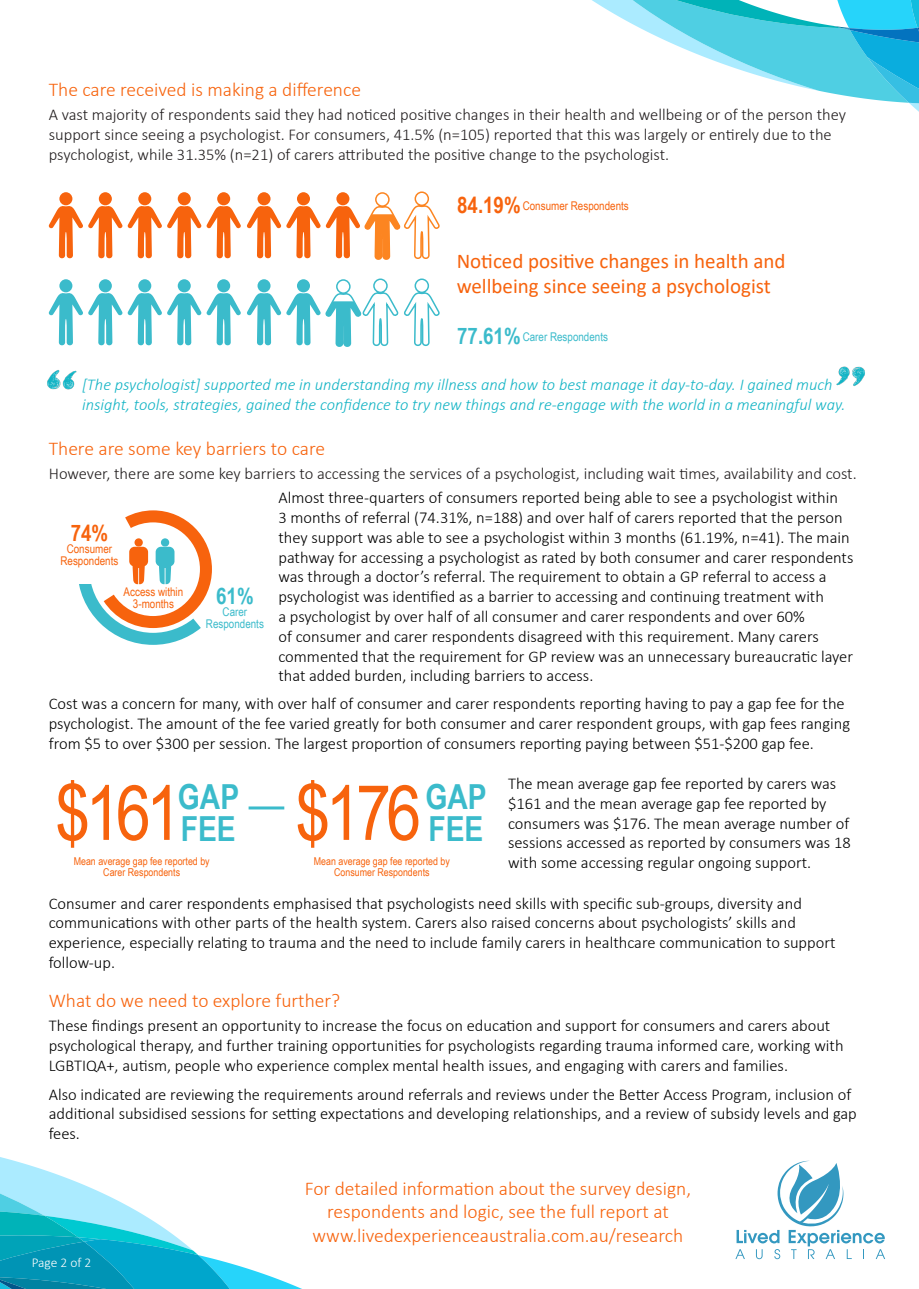
<style>
.page{position:relative;width:919px;height:1289px;background:#fff}
.page>*{position:absolute;margin:0;border:0;box-sizing:border-box;transform-origin:0 0}
.t1{font:76.5px "Arial Narrow";letter-spacing:-.06em;color:#f7630d}
.t2{font:700 34.5px "Arial Narrow";color:#3bbbcb}
.t3{font:700 22.8px "Arial Narrow";color:#3bbbcb}
.t4{font:700 22.8px "Arial Narrow";color:#f7630d}
.t5{font:21px/25.2px "Calibri";color:#f7630d}
.t6{font:300 19.5px/23.4px "Calibri";color:#f7630d;text-align:center}
.t7{font:300 16.5px/19.8px "Calibri";color:#000}
.t8{font:300 16.5px/19.8px "Calibri";color:#231f20}
.t9{font:italic 300 16.5px/19.8px "Calibri";color:#14b4c5}
.t10{font:300 13.5px "Calibri";letter-spacing:-.005em;color:#fff}
.t11{font:12px "Arial Narrow";color:#f7630d}
.t12{font:12px "Arial Narrow";color:#3bbbcb}
.t13{font:10.8px/10.8px "Arial Narrow";color:#f7630d;text-align:center}
</style>
<div class="page">
<svg style="left:592px;top:0;width:326px;height:111px"></svg>
<svg style="left:0;top:1157px;width:300px;height:131px"></svg>
<svg style="left:48px;top:191px;width:392px;height:69px"></svg>
<svg style="left:48px;top:278px;width:392px;height:69px"></svg>
<svg style="left:79px;top:510px;width:133px;height:135px"></svg>
<hr style="left:248px;top:806px;width:36px;height:3px;background:#3bbbcb">
<img style="left:47px;top:370px;width:30px;height:20px">
<img style="left:836px;top:366px;width:29px;height:20px">
<svg style="left:735px;top:1160px;width:150px;height:99px"></svg>
<p class="t6" style="left:49px;top:77px;width:314px">The care received is making a difference</p>
<p class="t8" style="left:49px;top:105px;width:798px">A vast majority of respondents said they had noticed positive changes in their health and wellbeing or of the person they support since seeing a psychologist. For consumers, 41.5% (n=105) reported that this was largely or entirely due to the psychologist, while 31.35% (n=21) of carers attributed the positive change to the psychologist.</p>
<p class="t4" style="left:457px;top:187px;width:65px">84.19%</p>
<p class="t11" style="left:522px;top:196px;width:108px">Consumer Respondents</p>
<p class="t5" style="left:456px;top:247px;width:330px">Noticed positive changes in health and wellbeing since seeing a psychologist</p>
<p class="t3" style="left:457px;top:319px;width:65px">77.61%</p>
<p class="t12" style="left:522px;top:328px;width:87px">Carer Respondents</p>
<p class="t9" style="left:82px;top:375px;width:764px">[The psychologist] supported me in understanding my illness and how to best manage it day-to-day. I gained much insight, tools, strategies, gained the confidence to try new things and re-engage with the world in a meaningful way.</p>
<p class="t6" style="left:49px;top:436px;width:278px">There are some key barriers to care</p>
<p class="t8" style="left:49px;top:463px;width:809px">However, there are some key barriers to accessing the services of a psychologist, including wait times, availability and cost.</p>
<p class="t7" style="left:278px;top:487px;width:576px">Almost three-quarters of consumers reported being able to see a psychologist within<br>3 months of referral (74.31%, n=188) and over half of carers reported that the person they support was able to see a psychologist within 3 months (61.19%, n=41). The main pathway for accessing a psychologist as rated by both consumer and carer respondents was through a doctor’s referral. The requirement to obtain a GP referral to access a psychologist was identified as a barrier to accessing and continuing treatment with<br>a psychologist by over half of all consumer and carer respondents and over 60%<br>of consumer and carer respondents disagreed with this requirement. Many carers commented that the requirement for GP review was an unnecessary bureaucratic layer that added burden, including barriers to access.</p>
<p class="t4" style="left:71px;top:515px;width:39px">74%</p>
<p class="t11" style="left:67px;top:540px;width:47px">Consumer</p>
<p class="t11" style="left:60px;top:552px;width:59px">Respondents</p>
<p class="t11" style="left:124px;top:583px;width:61px">Access within</p>
<p class="t11" style="left:133px;top:595px;width:43px">3-months</p>
<p class="t3" style="left:216px;top:579px;width:39px">61%</p>
<p class="t12" style="left:223px;top:603px;width:26px">Carer</p>
<p class="t12" style="left:206px;top:615px;width:59px">Respondents</p>
<p class="t7" style="left:49px;top:693px;width:802px">Cost was a concern for many, with over half of consumer and carer respondents reporting having to pay a gap fee for the psychologist. The amount of the fee varied greatly for both consumer and carer respondent groups, with gap fees ranging from $5 to over $300 per session. The largest proportion of consumers reporting paying between $51-$200 gap fee.</p>
<p class="t7" style="left:508px;top:773px;width:344px">The mean average gap fee reported by carers was $161 and the mean average gap fee reported by consumers was $176. The mean average number of sessions accessed as reported by consumers was 18 with some accessing regular ongoing support.</p>
<p class="t1" style="left:55px;top:756px;width:127px">$161</p>
<p class="t2" style="left:178px;top:770px;width:63px">GAP</p>
<p class="t1" style="left:295px;top:756px;width:127px">$176</p>
<p class="t2" style="left:425px;top:770px;width:63px">GAP</p>
<p class="t2" style="left:181px;top:803px;width:57px">FEE</p>
<p class="t2" style="left:428px;top:803px;width:57px">FEE</p>
<p class="t13" style="left:74px;top:855px;width:137px">Mean average gap fee reported by<br>Carer Respondents</p>
<p class="t13" style="left:314px;top:855px;width:137px">Mean average gap fee reported by<br>Consumer Respondents</p>
<p class="t7" style="left:49px;top:893px;width:788px">Consumer and carer respondents emphasised that psychologists need skills with specific sub-groups, diversity and communications with other parts of the health system. Carers also raised concerns about psychologists’ skills and experience, especially relating to trauma and the need to include family carers in healthcare communication to support follow-up.</p>
<p class="t6" style="left:49px;top:988px;width:293px">What do we need to explore further?</p>
<p class="t7" style="left:49px;top:1015px;width:796px">These findings present an opportunity to increase the focus on education and support for consumers and carers about psychological therapy, and further training opportunities for psychologists regarding trauma informed care, working with<br>LGBTIQA+, autism, people who experience complex mental health issues, and engaging with carers and families.</p>
<p class="t7" style="left:49px;top:1084px;width:809px">Also indicated are reviewing the requirements around referrals and reviews under the Better Access Program, inclusion of additional subsidised sessions for setting expectations and developing relationships, and a review of subsidy levels and gap fees.</p>
<p class="t10" style="left:32px;top:1254px;width:61px">Page 2 of 2</p>
<p class="t6" style="left:305px;top:1176px;width:388px">For detailed information about the survey design, respondents and logic, see the full report at</p>
<p class="t6" style="left:312px;top:1223px;width:372px">www.livedexperienceaustralia.com.au/research</p>
</div>
